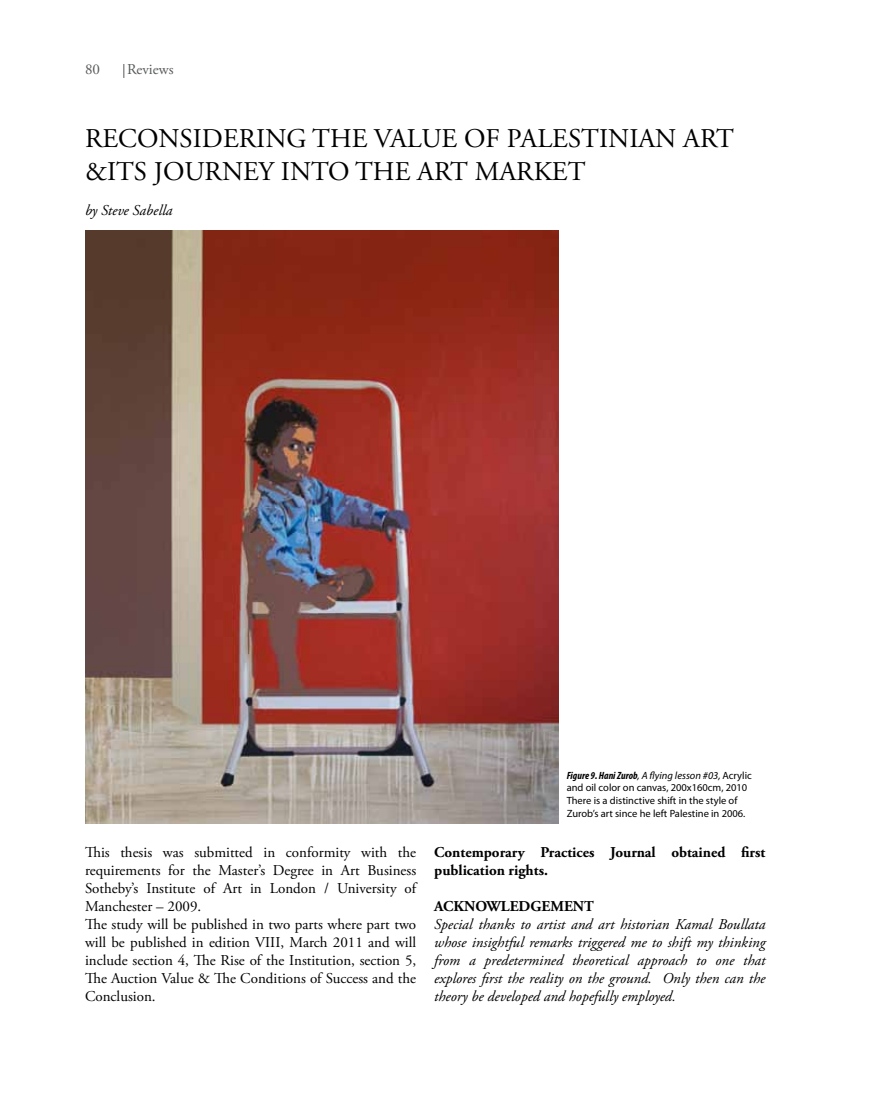
<style>
.page{position:relative;width:893px;height:1106px;background:#fff}
.page>*{position:absolute;margin:0;border:0;box-sizing:border-box;transform-origin:0 0}
.t1{font:27px/32.4px "Adobe Garamond Pro";color:#000}
.t2{font:15px/18px "Adobe Garamond Pro";color:#000}
.t3{font:italic 15px/18px "Adobe Garamond Pro";color:#000;text-align:justify}
.t4{font:700 15px/18px "Adobe Garamond Pro";color:#000}
.t5{font:15px "Adobe Garamond Pro";color:#58595b}
.t6{font:10.5px/12.6px "Myriad Pro";color:#000}
.s1{font-weight:700;font-style:italic;font-stretch:condensed}
.s2{font-style:italic}
</style>
<div class="page">
<svg style="left:124px;top:64px;width:1px;height:14px"></svg>
<img style="left:85px;top:231px;width:474px;height:592px">
<p class="t5" style="left:85px;top:60px;width:16px">80</p>
<p class="t5" style="left:127px;top:60px;width:48px">Reviews</p>
<h1 class="t1" style="left:85px;top:123px;width:650px">RECONSIDERING THE VALUE OF PALESTINIAN ART &amp;ITS JOURNEY INTO THE ART MARKET</h1>
<p class="t3" style="left:85px;top:202px;width:89px">by Steve Sabella</p>
<p class="t6" style="left:567px;top:769px;width:187px"><span class="s1">Figure 9. Hani Zurob</span><span class="s2">, A flying lesson #03,</span> Acrylic and oil color on canvas, 200x160cm, 2010<br>There is a distinctive shift in the style of Zurob’s art since he left Palestine in 2006.</p>
<p class="t2" style="left:85px;top:844px;width:333px">This thesis was submitted in conformity with the requirements for the Master’s Degree in Art Business Sotheby’s Institute of Art in London / University of Manchester – 2009.<br>The study will be published in two parts where part two will be published in edition VIII, March 2011 and will include section 4, The Rise of the Institution, section 5, The Auction Value &amp; The Conditions of Success and the Conclusion.</p>
<p class="t4" style="left:434px;top:844px;width:333px">Contemporary Practices Journal obtained first publication rights.</p>
<p class="t4" style="left:434px;top:898px;width:161px">ACKNOWLEDGEMENT</p>
<p class="t3" style="left:434px;top:916px;width:333px">Special thanks to artist and art historian Kamal Boullata whose insightful remarks triggered me to shift my thinking from a predetermined theoretical approach to one that explores first the reality on the ground. Only then can the theory be developed and hopefully employed.</p>
</div>
